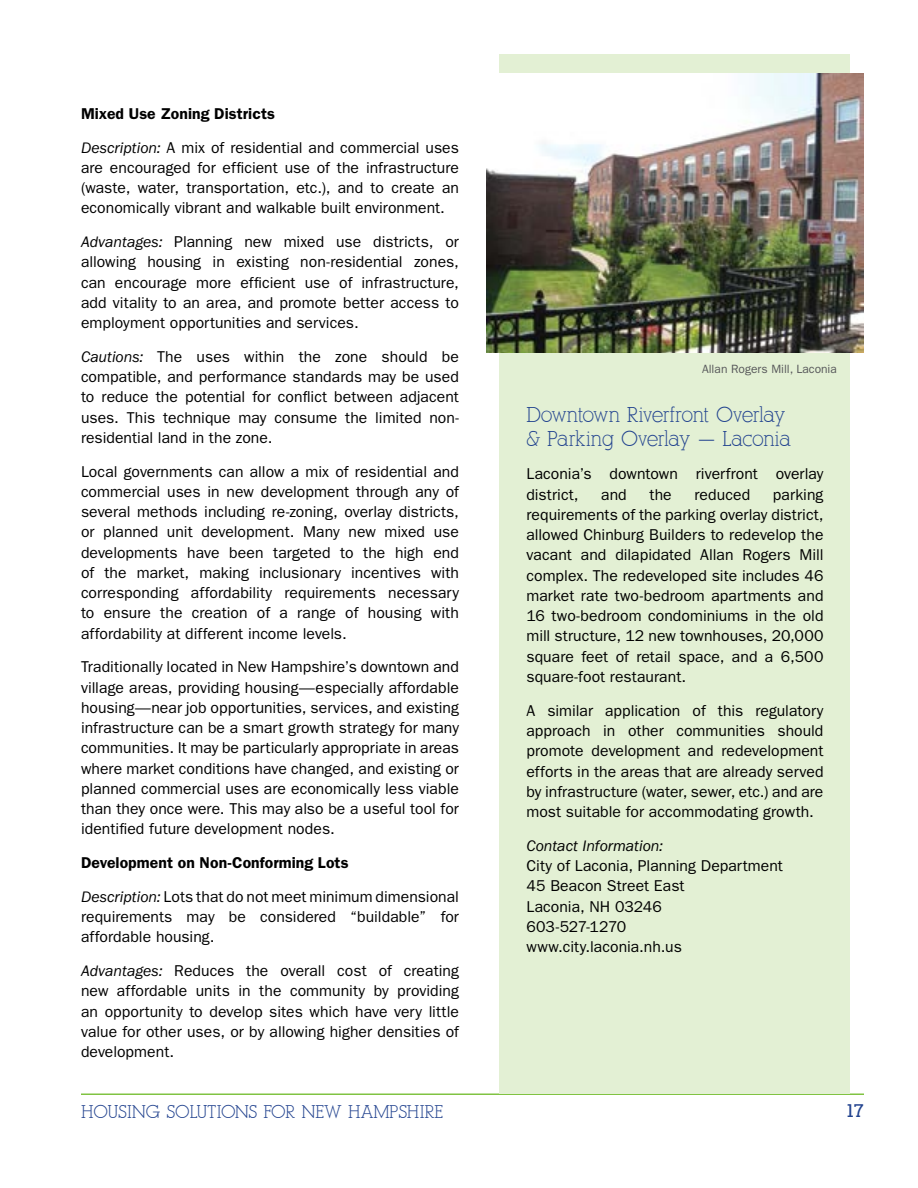
<style>
.page{position:relative;width:918px;height:1188px;background:#fff}
.page>*{position:absolute;margin:0;border:0;box-sizing:border-box;transform-origin:0 0}
.t1{font:21px/24px "Alexandria FLF";letter-spacing:-.03em;color:#22438f}
.t2{font:18px "Alexandria FLF";color:#22438f}
.t3{font:700 18px "Alexandria FLF";color:#22438f}
.t4{font:15.75px/20.2px "ITC Franklin Gothic Std";color:#000;text-align:justify}
.t5{font:italic 15.75px "ITC Franklin Gothic Std";letter-spacing:-.005em;color:#000}
.t6{font:12px "ITC Franklin Gothic Std";color:#58595b}
.s1{font-weight:600}
.s2{font-style:italic}
</style>
<div class="page">
<hr style="left:81px;top:1094px;width:783px;height:1px;background:#80c342">
<div style="left:500px;top:54px;width:350px;height:1040px;background:#e3f0d4"></div>
<img style="left:486px;top:73px;width:378px;height:280px">
<p class="t4" style="left:81px;top:97px;width:380px;line-height:33.8px"><span class="s1">Mixed Use Zoning Districts<br></span><span class="s2">Description:</span> A mix of residential and commercial uses</p>
<p class="t4" style="left:81px;top:157px;width:380px">are encouraged for efficient use of the infrastructure (waste, water, transportation, etc.), and to create an economically vibrant and walkable built environment.</p>
<p class="t4" style="left:81px;top:232px;width:380px"><span class="s2">Advantages:</span> Planning new mixed use districts, or allowing housing in existing non-residential zones, can encourage more efficient use of infrastructure, add vitality to an area, and promote better access to employment opportunities and services.</p>
<p class="t4" style="left:81px;top:346px;width:380px"><span class="s2">Cautions:</span> The uses within the zone should be compatible, and performance standards may be used to reduce the potential for conflict between adjacent uses. This technique may consume the limited non&shy;residential land in the zone.</p>
<p class="t4" style="left:81px;top:461px;width:380px">Local governments can allow a mix of residential and commercial uses in new development through any of several methods including re-zoning, overlay districts, or planned unit development. Many new mixed use developments have been targeted to the high end of the market, making inclusionary incentives with corresponding affordability requirements necessary to ensure the creation of a range of housing with affordability at different income levels.</p>
<p class="t4" style="left:81px;top:657px;width:380px">Traditionally located in New Hampshire’s downtown and village areas, providing housing—especially affordable housing—near job opportunities, services, and existing infrastructure can be a smart growth strategy for many communities. It may be particularly appropriate in areas where market conditions have changed, and existing or planned commercial uses are economically less viable than they once were. This may also be a useful tool for identified future development nodes.</p>
<p class="t4" style="left:81px;top:846px;width:379px;line-height:33.8px"><span class="s1">Development on Non-Conforming Lots<br></span><span class="s2">Description:</span> Lots that do not meet minimum dimensional</p>
<p class="t4" style="left:81px;top:907px;width:380px">requirements may be considered “buildable” for affordable housing.</p>
<p class="t4" style="left:81px;top:961px;width:380px"><span class="s2">Advantages:</span> Reduces the overall cost of creating new affordable units in the community by providing an opportunity to develop sites which have very little value for other uses, or by allowing higher densities of development.</p>
<p class="t6" style="left:702px;top:362px;width:136px">Allan Rogers Mill, Laconia</p>
<h1 class="t1" style="left:526px;top:402px;width:266px">Downtown Riverfront Overlay &amp; Parking Overlay — Laconia</h1>
<p class="t4" style="left:526px;top:464px;width:298px">Laconia’s downtown riverfront overlay district,</p>
<p class="t4" style="left:526px;top:484px;width:299px;text-indent:246px">parking requirements of the parking overlay district, allowed Chinburg Builders to redevelop the vacant and dilapidated Allan Rogers Mill complex. The redeveloped site includes 46 market rate two-bedroom apartments and 16 two-bedroom condominiums in the old mill structure, 12 new townhouses, 20,000 square feet of retail space, and a 6,500 square-foot restaurant.</p>
<p class="t4" style="left:526px;top:700px;width:299px">A similar application of this regulatory approach in other communities should promote development and redevelopment efforts in the areas that are already served by infrastructure (water, sewer, etc.) and are most suitable for accommodating growth.</p>
<p class="t5" style="left:526px;top:837px;width:138px">Contact Information:</p>
<p class="t4" style="left:526px;top:856px;width:258px;text-align:left">City of Laconia, Planning Department<br>45 Beacon Street East<br>Laconia, NH 03246<br>603-527-1270 www.city.laconia.nh.us</p>
<p class="t4" style="left:601px;top:484px;width:27px">and</p>
<p class="t4" style="left:650px;top:484px;width:24px">the</p>
<p class="t4" style="left:695px;top:484px;width:57px">reduced</p>
<p class="t2" style="left:81px;top:1102px;width:364px">HOUSING SOLUTIONS FOR NEW HAMPSHIRE</p>
<p class="t3" style="left:845px;top:1102px;width:21px">17</p>
</div>
